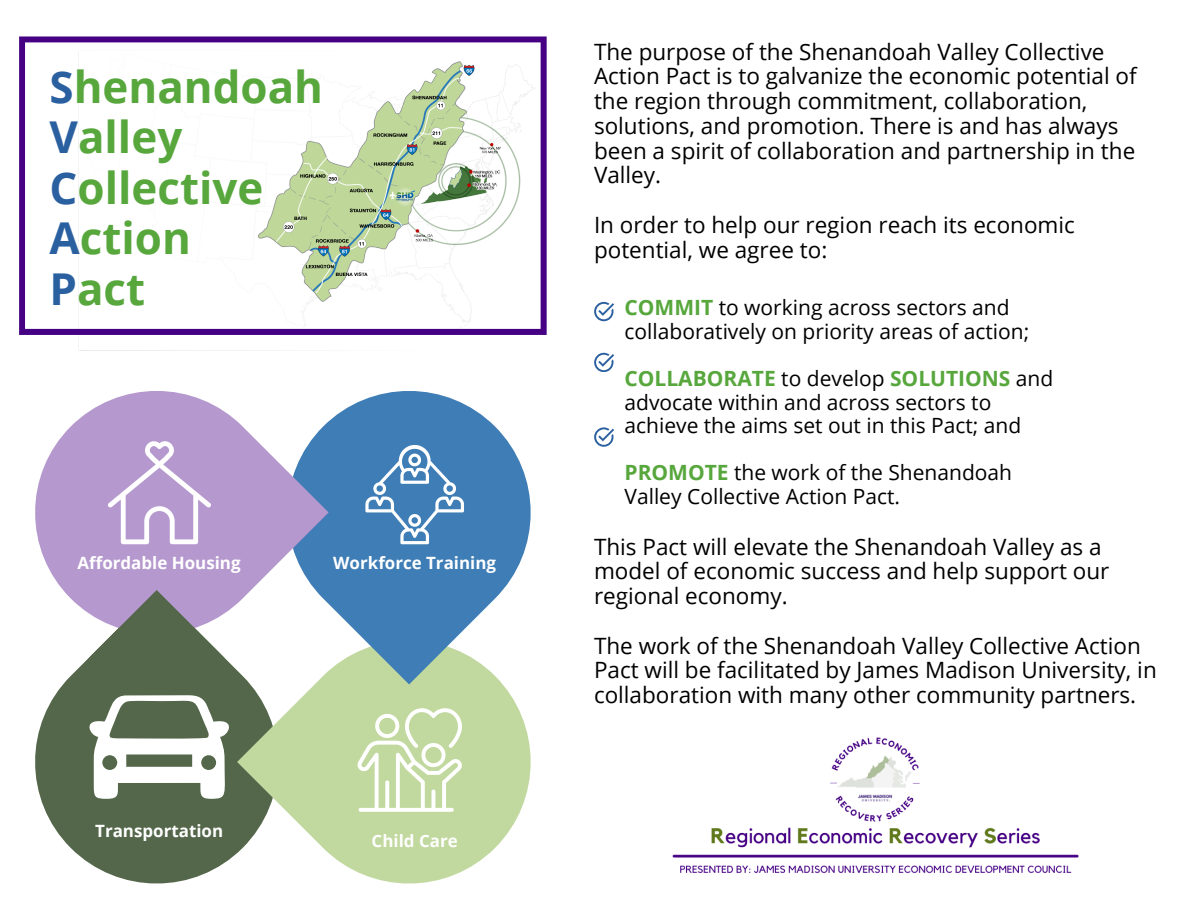
<style>
.page{position:relative;width:1188px;height:918px;background:#fff}
.page>*{position:absolute;margin:0;border:0;box-sizing:border-box;transform-origin:0 0}
.t1{font:700 43.95px "Open Sans";color:#57a73d}
.t2{font:22.5px/24.8px "Open Sans";color:#000}
.t3{font:21px/23.7px "Open Sans";color:#000}
.t4{font:700 16.95px "Open Sans";color:#fff}
.s1{color:#2b60a0}
.s2{font-weight:700;color:#57a73d}
</style>
<div class="page">
<svg style="left:19px;top:36px;width:528px;height:299px"></svg>
<svg style="left:594px;top:302px;width:20px;height:19px"></svg>
<svg style="left:594px;top:353px;width:20px;height:19px"></svg>
<svg style="left:594px;top:427px;width:20px;height:20px"></svg>
<svg style="left:35px;top:680px;width:202px;height:204px"></svg>
<div style="left:48px;top:654px;width:216px;height:215px;background:#54674a;border-radius:50%"></div>
<svg style="left:237px;top:679px;width:294px;height:205px"></svg>
<div style="left:301px;top:655px;width:215px;height:215px;background:#c1d89f;border-radius:50%"></div>
<svg style="left:288px;top:391px;width:243px;height:293px"></svg>
<div style="left:302px;top:406px;width:215px;height:215px;background:#3e7db5;border-radius:50%"></div>
<svg style="left:35px;top:391px;width:294px;height:243px"></svg>
<div style="left:50px;top:404px;width:215px;height:215px;background:#b599ce;border-radius:50%"></div>
<svg style="left:108px;top:441px;width:103px;height:103px"></svg>
<svg style="left:365px;top:445px;width:99px;height:99px"></svg>
<svg style="left:358px;top:708px;width:104px;height:104px"></svg>
<svg style="left:67px;top:590px;width:179px;height:216px"></svg>
<img style="left:672px;top:737px;width:407px;height:137px">
<p class="t1" style="left:50px;top:56px;width:275px"><span class="s1">S</span>henandoah</p>
<p class="t1" style="left:50px;top:106px;width:134px"><span class="s1">V</span>alley</p>
<p class="t1" style="left:50px;top:157px;width:215px"><span class="s1">C</span>ollective</p>
<p class="t1" style="left:50px;top:207px;width:143px"><span class="s1">A</span>ction</p>
<p class="t1" style="left:50px;top:258px;width:97px"><span class="s1">P</span>act</p>
<p class="t4" style="left:78px;top:551px;width:165px">Affordable Housing</p>
<p class="t4" style="left:333px;top:551px;width:164px">Workforce Training</p>
<p class="t4" style="left:95px;top:819px;width:129px">Transportation</p>
<p class="t4" style="left:372px;top:829px;width:88px">Child Care</p>
<p class="t2" style="left:594px;top:39px;width:544px">The purpose of the Shenandoah Valley Collective Action Pact is to galvanize the economic potential of the region through commitment, collaboration, solutions, and promotion. There is and has always been a spirit of collaboration and partnership in the Valley.</p>
<p class="t2" style="left:594px;top:212px;width:482px">In order to help our region reach its economic potential, we agree to:</p>
<p class="t3" style="left:625px;top:295px;width:406px"><span class="s2">COMMIT</span> to working across sectors and collaboratively on priority areas of action;</p>
<p class="t3" style="left:625px;top:366px;width:430px"><span class="s2">COLLABORATE</span> to develop <span class="s2">SOLUTIONS</span> and advocate within and across sectors to achieve the aims set out in this Pact; and</p>
<p class="t3" style="left:625px;top:460px;width:389px"><span class="s2">PROMOTE</span> the work of the Shenandoah<br>Valley Collective Action Pact.</p>
<p class="t2" style="left:594px;top:534px;width:517px">This Pact will elevate the Shenandoah Valley as a model of economic success and help support our regional economy.</p>
<p class="t2" style="left:594px;top:633px;width:564px">The work of the Shenandoah Valley Collective Action<br>Pact will be facilitated by James Madison University, in collaboration with many other community partners.</p>
</div>
